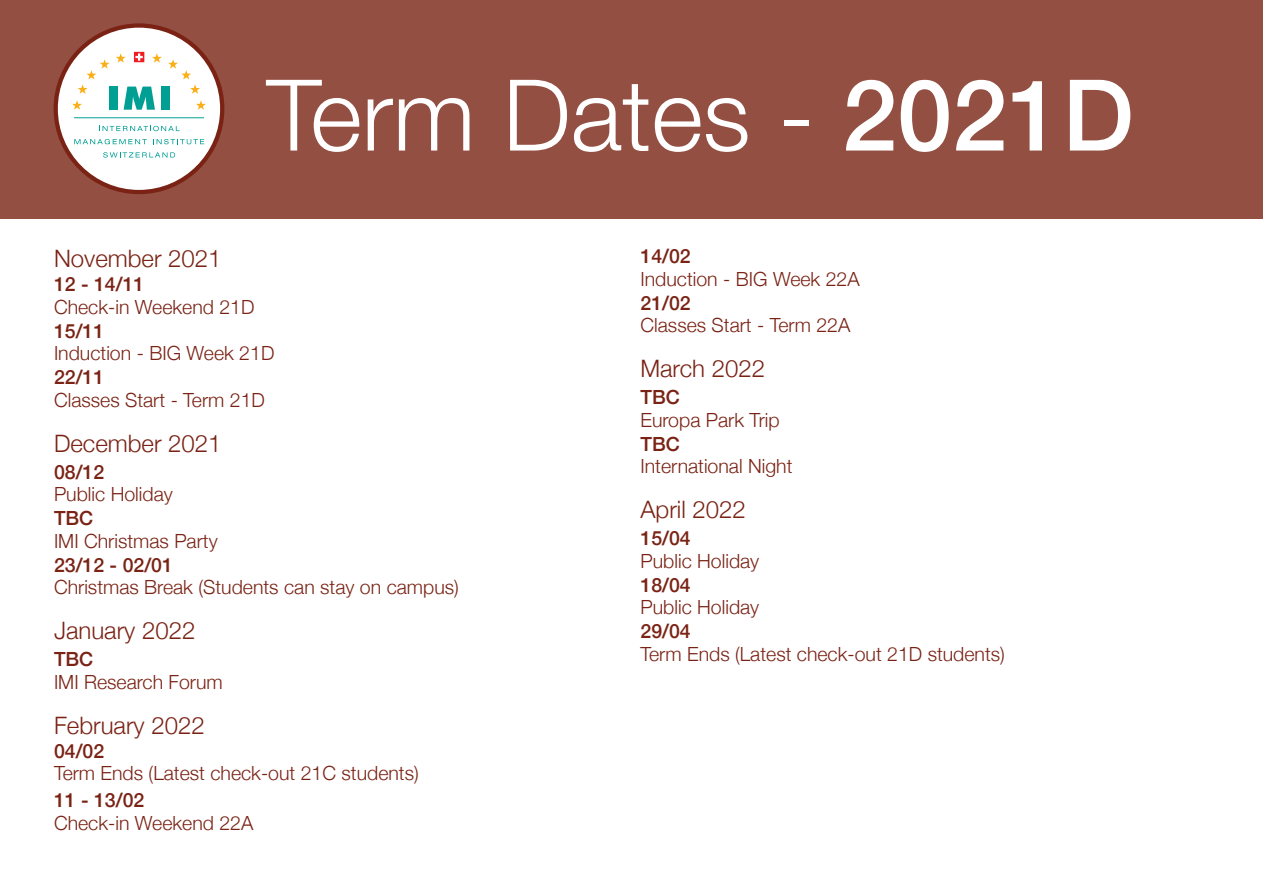
<style>
.page{position:relative;width:1263px;height:893px;background:#fff}
.page>*{position:absolute;margin:0;border:0;box-sizing:border-box;transform-origin:0 0}
.t1{font:300 99px "Helvetica Neue";color:#fff}
.t2{font:300 24px "Helvetica Neue";color:#7a2315}
.t3{font:300 19.5px "Helvetica Neue";color:#7a2315}
.t4{font:500 19.5px "Helvetica Neue";color:#7a2315}
.s1{font-weight:500}
</style>
<div class="page">
<div style="left:0;top:0;width:1263px;height:219px;background:#944f43"></div>
<svg style="left:54px;top:23px;width:170px;height:171px;background:#7f2c1e"></svg>
<div style="left:58px;top:28px;width:162px;height:162px;background:#fff;border-radius:50%"></div>
<svg style="left:134px;top:52px;width:10px;height:10px"></svg>
<svg style="left:99px;top:126px;width:81px;height:5px"></svg>
<svg style="left:74px;top:139px;width:73px;height:5px"></svg>
<svg style="left:153px;top:139px;width:51px;height:5px"></svg>
<svg style="left:103px;top:152px;width:72px;height:6px"></svg>
<svg style="left:78px;top:59px;width:32px;height:35px"></svg>
<svg style="left:116px;top:53px;width:10px;height:10px"></svg>
<svg style="left:152px;top:53px;width:10px;height:10px"></svg>
<svg style="left:168px;top:59px;width:32px;height:35px"></svg>
<svg style="left:196px;top:100px;width:10px;height:10px"></svg>
<svg style="left:72px;top:100px;width:10px;height:10px"></svg>
<div style="left:109px;top:87px;width:9px;height:23px;background:#009f94"></div>
<svg style="left:124px;top:87px;width:31px;height:23px"></svg>
<div style="left:161px;top:87px;width:8px;height:23px;background:#009f94"></div>
<hr style="left:74px;top:118px;width:130px;height:1px;background:#009f94">
<p class="t1" style="left:266px;top:35px;width:869px">Term Dates - <span class="s1">2021D</span></p>
<p class="t2" style="left:54px;top:239px;width:169px">November 2021</p>
<p class="t4" style="left:54px;top:269px;width:92px">12 - 14/11</p>
<p class="t3" style="left:54px;top:291px;width:202px">Check-in Weekend 21D</p>
<p class="t4" style="left:54px;top:315px;width:52px">15/11</p>
<p class="t3" style="left:54px;top:338px;width:222px">Induction - BIG Week 21D</p>
<p class="t4" style="left:54px;top:362px;width:52px">22/11</p>
<p class="t3" style="left:54px;top:384px;width:212px">Classes Start - Term 21D</p>
<p class="t2" style="left:54px;top:424px;width:169px">December 2021</p>
<p class="t4" style="left:54px;top:456px;width:52px">08/12</p>
<p class="t3" style="left:54px;top:479px;width:120px">Public Holiday</p>
<p class="t4" style="left:54px;top:503px;width:41px">TBC</p>
<p class="t3" style="left:54px;top:525px;width:165px">IMI Christmas Party</p>
<p class="t4" style="left:54px;top:549px;width:120px">23/12 - 02/01</p>
<p class="t3" style="left:54px;top:572px;width:406px">Christmas Break (Students can stay on campus)</p>
<p class="t2" style="left:54px;top:611px;width:143px">January 2022</p>
<p class="t4" style="left:54px;top:644px;width:41px">TBC</p>
<p class="t3" style="left:54px;top:666px;width:170px">IMI Research Forum</p>
<p class="t2" style="left:54px;top:706px;width:152px">February 2022</p>
<p class="t4" style="left:54px;top:735px;width:52px">04/02</p>
<p class="t3" style="left:54px;top:758px;width:366px">Term Ends (Latest check-out 21C students)</p>
<p class="t4" style="left:54px;top:785px;width:92px">11 - 13/02</p>
<p class="t3" style="left:54px;top:807px;width:201px">Check-in Weekend 22A</p>
<p class="t4" style="left:640px;top:241px;width:52px">14/02</p>
<p class="t3" style="left:640px;top:263px;width:221px">Induction - BIG Week 22A</p>
<p class="t4" style="left:640px;top:287px;width:52px">21/02</p>
<p class="t3" style="left:640px;top:309px;width:211px">Classes Start - Term 22A</p>
<p class="t2" style="left:640px;top:349px;width:126px">March 2022</p>
<p class="t4" style="left:640px;top:382px;width:41px">TBC</p>
<p class="t3" style="left:640px;top:404px;width:141px">Europa Park Trip</p>
<p class="t4" style="left:640px;top:428px;width:41px">TBC</p>
<p class="t3" style="left:640px;top:450px;width:154px">International Night</p>
<p class="t2" style="left:640px;top:490px;width:107px">April 2022</p>
<p class="t4" style="left:640px;top:523px;width:52px">15/04</p>
<p class="t3" style="left:640px;top:545px;width:120px">Public Holiday</p>
<p class="t4" style="left:640px;top:569px;width:52px">18/04</p>
<p class="t3" style="left:640px;top:591px;width:120px">Public Holiday</p>
<p class="t4" style="left:640px;top:616px;width:52px">29/04</p>
<p class="t3" style="left:640px;top:638px;width:366px">Term Ends (Latest check-out 21D students)</p>
</div>
